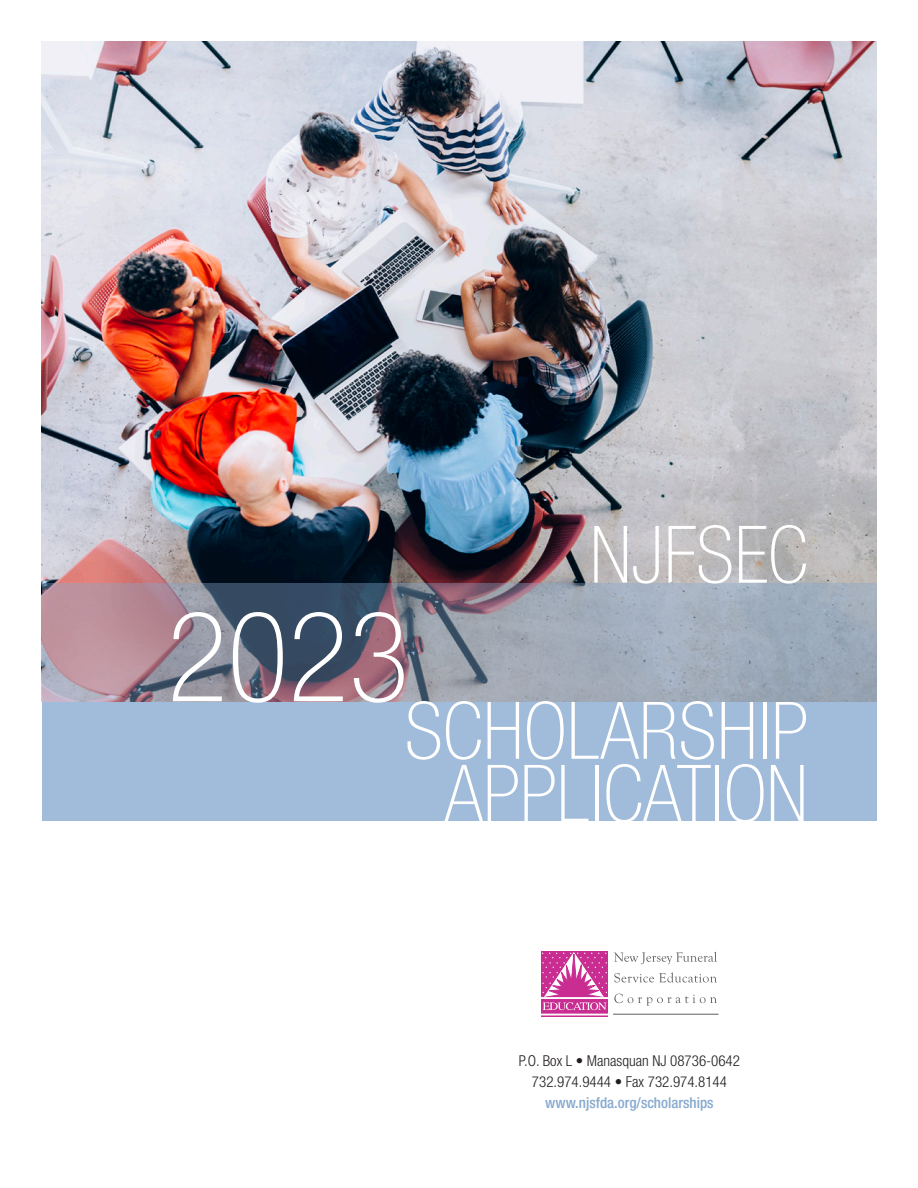
<style>
.page{position:relative;width:918px;height:1188px;background:#fff}
.page>*{position:absolute;margin:0;border:0;box-sizing:border-box;transform-origin:0 0}
.t1{font:100 condensed 126px "Helvetica Neue LT Std";color:#fff}
.t2{font:100 condensed 79.5px/63px "Helvetica Neue LT Std";color:#fff;text-align:center}
.t3{font:300 condensed 15px/21px "Helvetica Neue LT Std";color:#231f20;text-align:center}
.t4{font:500 condensed 15px "Helvetica Neue LT Std";color:#86a9cf}
</style>
<div class="page">
<hr style="left:613px;top:1014px;width:106px;height:1px;background:#5f5f62">
<svg style="left:614px;top:952px;width:103px;height:12px"></svg>
<svg style="left:614px;top:972px;width:103px;height:11px"></svg>
<svg style="left:614px;top:994px;width:103px;height:12px"></svg>
<svg style="left:541px;top:951px;width:67px;height:65px"></svg>
<hr style="left:540px;top:998px;width:68px;height:1px;background:#fff">
<hr style="left:541px;top:1014px;width:67px;height:1px;background:#fff">
<svg style="left:542px;top:951px;width:65px;height:59px"></svg>
<img style="left:42px;top:42px;width:834px;height:541px">
<svg style="left:42px;top:583px;width:834px;height:119px"></svg>
<div style="left:42px;top:702px;width:834px;height:119px;background:#a1bcda"></div>
<h2 class="t2" style="left:590px;top:523px;width:219px">NJFSEC</h2>
<h1 class="t1" style="left:167px;top:586px;width:243px">2023</h1>
<h2 class="t2" style="left:405px;top:699px;width:405px">SCHOLARSHIP<br>APPLICATION</h2>
<p class="t3" style="left:519px;top:1051px;width:223px">P.O. Box L • Manasquan NJ 08736-0642<br>732.974.9444 • Fax 732.974.8144</p>
<p class="t4" style="left:545px;top:1094px;width:170px">www.njsfda.org/scholarships</p>
</div>
